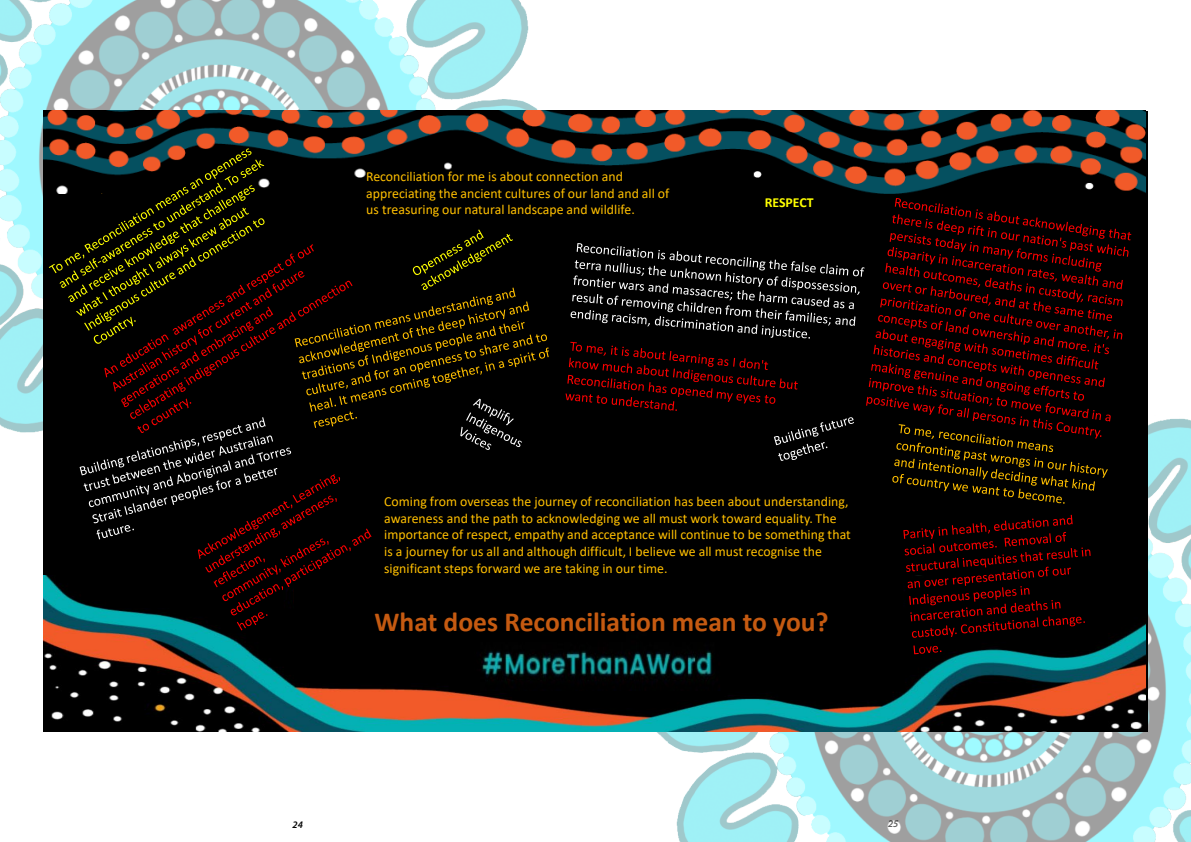
<style>
.page{position:relative;width:1191px;height:842px;background:#fff}
.page>*{position:absolute;margin:0;border:0;box-sizing:border-box;transform-origin:0 0}
.t1{font:700 27.6px "Calibri";color:#c55a11}
.t2{font:13.8px/16.6px "Calibri";color:#ffc000}
.t3{font:700 13.8px "Calibri";letter-spacing:-.005em;color:#ff0}
.t4{font:italic 600 10px "Myriad Pro";color:#000}
</style>
<div class="page">
<img style="left:0;top:0;width:631px;height:433px">
<img style="left:573px;top:317px;width:618px;height:525px">
<div style="left:43px;top:111px;width:1104px;height:620px;background:#000"></div>
<img style="left:44px;top:576px;width:1101px;height:155px">
<img style="left:294px;top:576px;width:608px;height:103px">
<img style="left:474px;top:633px;width:248px;height:58px">
<img style="left:44px;top:111px;width:1101px;height:82px">
<svg style="left:565px;top:198px;width:566px;height:306px"></svg>
<svg style="left:49px;top:148px;width:500px;height:482px"></svg>
<svg style="left:903px;top:515px;width:187px;height:123px"></svg>
<svg style="left:913px;top:645px;width:28px;height:9px"></svg>
<p class="t2" style="left:366px;top:168px;width:305px">Reconciliation for me is about connection and appreciating the ancient cultures of our land and all of us treasuring our natural landscape and wildlife.</p>
<p class="t3" style="left:764px;top:193px;width:50px">RESPECT</p>
<p class="t2" style="left:384px;top:493px;width:468px">Coming from overseas the journey of reconciliation has been about understanding, awareness and the path to acknowledging we all must work toward equality. The importance of respect, empathy and acceptance will continue to be something that is a journey for us all and although difficult, I believe we all must recognise the significant steps forward we are taking in our time.</p>
<h1 class="t1" style="left:374px;top:602px;width:455px">What does Reconciliation mean to you?</h1>
<p class="t4" style="left:292px;top:818px;width:12px">24</p>
<p class="t4" style="left:888px;top:817px;width:12px">25</p>
</div>
